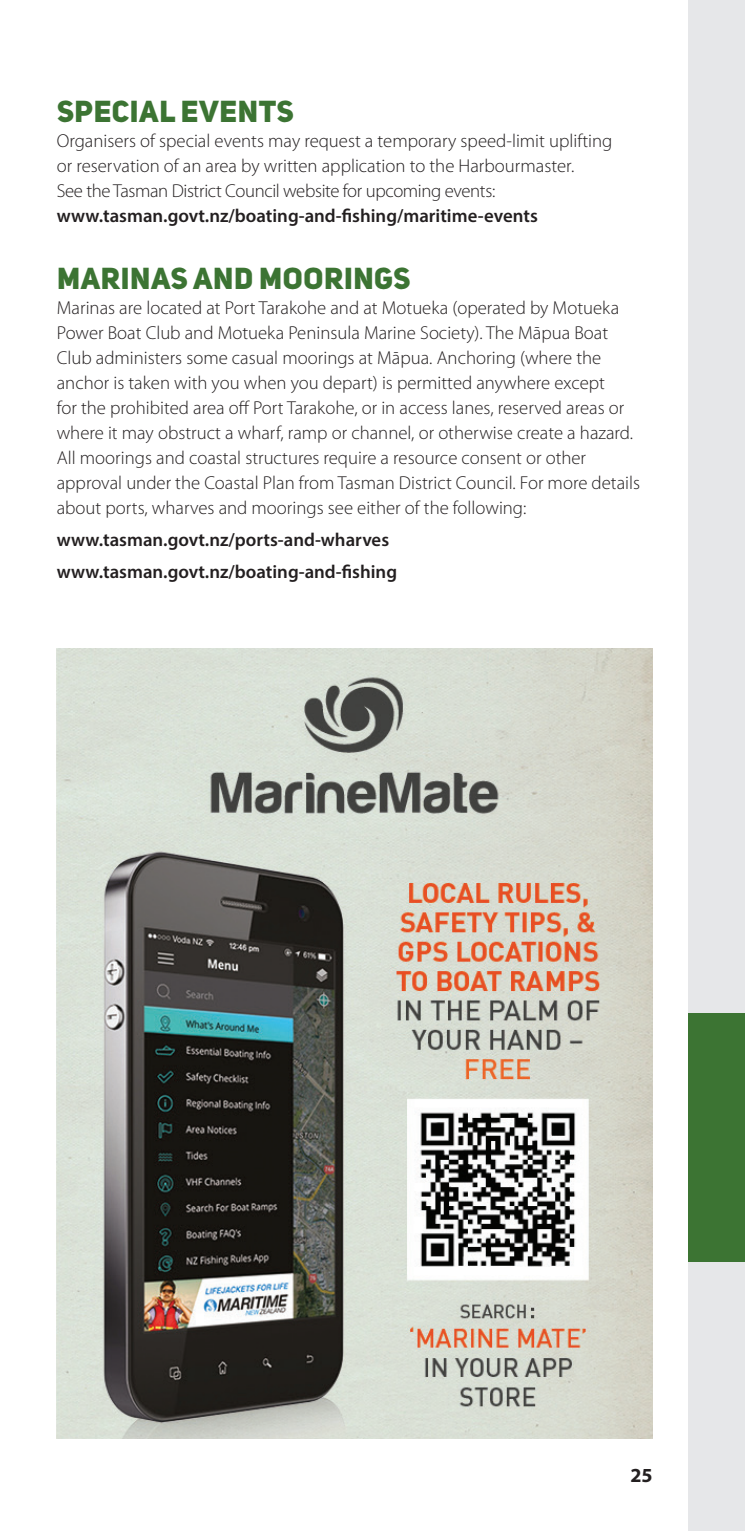
<style>
.page{position:relative;width:745px;height:1531px;background:#fff}
.page>*{position:absolute;margin:0;border:0;box-sizing:border-box;transform-origin:0 0}
.Headline_2{font:30px "Uni Sans Heavy CAPS";letter-spacing:.02em;color:#3c7433}
.t1{font:700 20px "Myriad Pro";color:#231f20}
.BODY_2017{font:300 18.75px/25px "Myriad Pro";color:#231f20}
.BODY_2017-2{font:600 18.75px/25px "Myriad Pro";color:#231f20}
.Body{font:300 18.75px/25px "Myriad Pro";color:#231f20}
.s1{font-weight:300}
</style>
<div class="page">
<img style="left:57px;top:648px;width:595px;height:791px">
<div style="left:687px;top:0;width:57px;height:1531px;background:#e6e7e9"></div>
<div style="left:687px;top:1013px;width:57px;height:248px;background:#3c7433"></div>
<p class="Headline_2" style="left:57px;top:92px;width:238px">SPECIAL EVENTS</p>
<p class="Body" style="left:57px;top:129px;width:557px">Organisers of special events may request a temporary speed-limit uplifting or reservation of an area by written application to the Harbourmaster.</p>
<p class="BODY_2017-2" style="left:57px;top:178px;width:482px"><span class="s1">See the Tasman District Council website for upcoming events: </span>www.tasman.govt.nz/boating-and-fishing/maritime-events</p>
<p class="Headline_2" style="left:57px;top:259px;width:355px">MARINAS AND MOORINGS</p>
<p class="BODY_2017" style="left:57px;top:295px;width:584px">Marinas are located at Port Tarakohe and at Motueka (operated by Motueka Power Boat Club and Motueka Peninsula Marine Society). The Māpua Boat Club administers some casual moorings at Māpua. Anchoring (where the anchor is taken with you when you depart) is permitted anywhere except<br>for the prohibited area off Port Tarakohe, or in access lanes, reserved areas or where it may obstruct a wharf, ramp or channel, or otherwise create a hazard.<br>All moorings and coastal structures require a resource consent or other approval under the Coastal Plan from Tasman District Council. For more details about ports, wharves and moorings see either of the following:</p>
<p class="BODY_2017-2" style="left:57px;top:526px;width:334px">www.tasman.govt.nz/ports-and-wharves</p>
<p class="BODY_2017-2" style="left:57px;top:559px;width:341px">www.tasman.govt.nz/boating-and-fishing</p>
<p class="t1" style="left:630px;top:1462px;width:24px">25</p>
</div>
